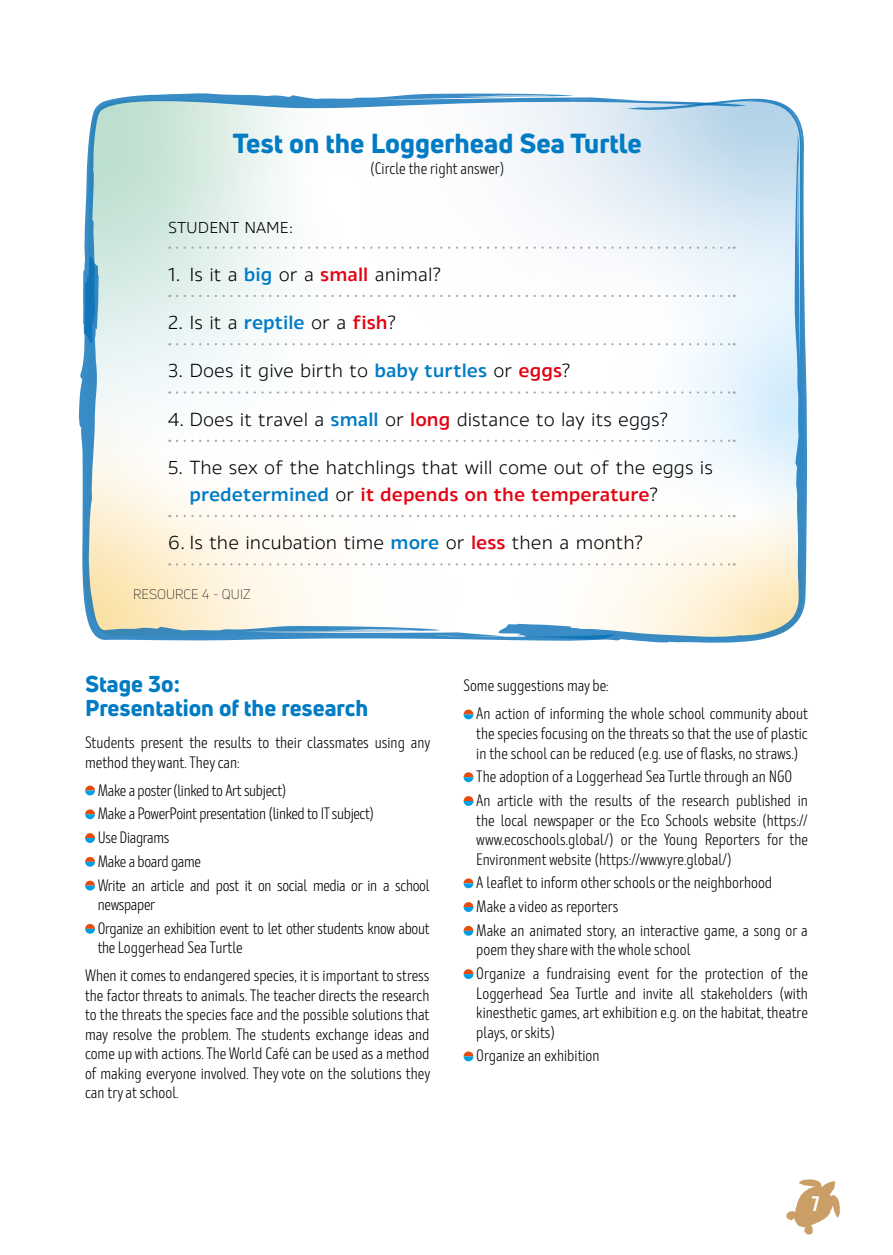
<style>
.page{position:relative;width:893px;height:1255px;background:#fff}
.page>*{position:absolute;margin:0;border:0;box-sizing:border-box;transform-origin:0 0}
.Sub_02__stage{font:800 27px "Uni Neue";color:#007bc4}
.Sub_02__stage-2{font:800 22.5px/24px "Uni Neue";color:#007bc4}
.t1{font:700 21px "Mozer";color:#fff}
.t2{font:300 18px/27px "Vocal";color:#000}
.Basic_body_with_cust{font:16.5px/19.5px "Mozer";color:#000;text-align:justify}
.Basic_body_txt_01{font:16.5px/19.5px "Mozer";color:#000}
.Basic_body_with_cust-2{font:16.5px/19.5px "Mozer";letter-spacing:-.02em;color:#000}
.SUB_00{font:300 15px "Vocal";color:#000}
.Resource_Label{font:300 13.5px "Uni Neue";color:#000}
.s1{font-weight:600;color:#007bc4}
.s2{font-weight:600;color:#e30413}
</style>
<div class="page">
<svg style="left:786px;top:1179px;width:54px;height:55px"></svg>
<svg style="left:84px;top:93px;width:530px;height:163px"></svg>
<svg style="left:499px;top:99px;width:308px;height:543px"></svg>
<svg style="left:79px;top:256px;width:537px;height:384px"></svg>
<svg style="left:464px;top:709px;width:9px;height:10px"></svg>
<svg style="left:464px;top:772px;width:9px;height:10px"></svg>
<svg style="left:464px;top:796px;width:9px;height:10px"></svg>
<svg style="left:464px;top:878px;width:9px;height:10px"></svg>
<svg style="left:464px;top:902px;width:9px;height:10px"></svg>
<svg style="left:464px;top:925px;width:9px;height:10px"></svg>
<svg style="left:464px;top:969px;width:9px;height:10px"></svg>
<svg style="left:464px;top:1051px;width:9px;height:10px"></svg>
<svg style="left:85px;top:785px;width:10px;height:10px"></svg>
<svg style="left:85px;top:809px;width:10px;height:10px"></svg>
<svg style="left:85px;top:833px;width:10px;height:10px"></svg>
<svg style="left:85px;top:856px;width:10px;height:10px"></svg>
<svg style="left:85px;top:880px;width:10px;height:10px"></svg>
<svg style="left:85px;top:924px;width:10px;height:9px"></svg>
<svg style="left:177px;top:246px;width:558px;height:3px"></svg>
<svg style="left:177px;top:295px;width:558px;height:2px"></svg>
<svg style="left:177px;top:343px;width:558px;height:2px"></svg>
<svg style="left:177px;top:391px;width:558px;height:2px"></svg>
<svg style="left:177px;top:439px;width:558px;height:3px"></svg>
<svg style="left:177px;top:515px;width:558px;height:2px"></svg>
<svg style="left:177px;top:563px;width:558px;height:2px"></svg>
<p class="Sub_02__stage" style="left:233px;top:125px;width:411px">Test on the Loggerhead Sea Turtle</p>
<p class="Basic_body_txt_01" style="left:370px;top:159px;width:136px">(Circle the right answer)</p>
<p class="SUB_00" style="left:168px;top:215px;width:127px">STUDENT NAME:</p>
<p class="t2" style="left:168px;top:259px;width:274px">1. Is it a <span class="s1">big</span> or a <span class="s2">small</span> animal?</p>
<p class="t2" style="left:168px;top:308px;width:229px">2. Is it a <span class="s1">reptile</span> or a <span class="s2">fish</span>?</p>
<p class="t2" style="left:168px;top:356px;width:404px">3. Does it give birth to <span class="s1">baby turtles</span> or <span class="s2">eggs</span>?</p>
<p class="t2" style="left:168px;top:404px;width:501px">4. Does it travel a <span class="s1">small</span> or <span class="s2">long</span> distance to lay its eggs?</p>
<p class="t2" style="left:189px;top:452px;width:525px;text-indent:-21px">5. The sex of the hatchlings that will come out of the eggs is <span class="s1">predetermined</span> or <span class="s2">it depends on the temperature</span>?</p>
<p class="t2" style="left:168px;top:528px;width:476px">6. Is the incubation time <span class="s1">more</span> or <span class="s2">less</span> then a month?</p>
<p class="Resource_Label" style="left:133px;top:585px;width:119px">RESOURCE 4 - QUIZ</p>
<p class="Sub_02__stage-2" style="left:85px;top:671px;width:285px">Stage 3ο:<br>Presentation of the research</p>
<p class="Basic_body_txt_01" style="left:85px;top:733px;width:347px">Students present the results to their classmates using any method they want. They can:</p>
<p class="Basic_body_with_cust-2" style="left:98px;top:780px;width:190px">Make a poster (linked to Art subject)</p>
<p class="Basic_body_with_cust-2" style="left:98px;top:804px;width:278px">Make a PowerPoint presentation (linked to IT subject)</p>
<p class="Basic_body_with_cust-2" style="left:98px;top:828px;width:73px">Use Diagrams</p>
<p class="Basic_body_with_cust-2" style="left:98px;top:851px;width:105px">Make a board game</p>
<p class="Basic_body_with_cust-2" style="left:98px;top:875px;width:333px">Write an article and post it on social media or in a school newspaper</p>
<p class="Basic_body_with_cust-2" style="left:98px;top:918px;width:333px">Organize an exhibition event to let other students know about the Loggerhead Sea Turtle</p>
<p class="Basic_body_txt_01" style="left:85px;top:966px;width:347px;text-align:justify">When it comes to endangered species, it is important to stress the factor threats to animals. The teacher directs the research to the threats the species face and the possible solutions that may resolve the problem. The students exchange ideas and come up with actions. The World Café can be used as a method of making everyone involved. They vote on the solutions they can try at school.</p>
<p class="Basic_body_txt_01" style="left:463px;top:676px;width:147px">Some suggestions may be:</p>
<p class="Basic_body_with_cust" style="left:476px;top:704px;width:333px">An action of informing the whole school community about the species focusing on the threats so that the use of plastic in the school can be reduced (e.g. use of flasks, no straws.)</p>
<p class="Basic_body_with_cust" style="left:476px;top:767px;width:318px">The adoption of a Loggerhead Sea Turtle through an NGO</p>
<p class="Basic_body_with_cust" style="left:476px;top:790px;width:333px">An article with the results of the research published in the local newspaper or the Eco Schools website (https:// www.ecoschools.global/) or the Young Reporters for the Environment website (https://www.yre.global/)</p>
<p class="Basic_body_with_cust" style="left:476px;top:873px;width:297px">A leaflet to inform other schools or the neighborhood</p>
<p class="Basic_body_with_cust" style="left:476px;top:896px;width:144px">Make a video as reporters</p>
<p class="Basic_body_with_cust" style="left:476px;top:920px;width:333px">Make an animated story, an interactive game, a song or a poem they share with the whole school</p>
<p class="Basic_body_with_cust" style="left:476px;top:964px;width:333px">Organize a fundraising event for the protection of the Loggerhead Sea Turtle and invite all stakeholders (with kinesthetic games, art exhibition e.g. on the habitat, theatre plays, or skits)</p>
<p class="Basic_body_with_cust" style="left:476px;top:1046px;width:125px">Organize an exhibition</p>
<p class="t1" style="left:812px;top:1190px;width:10px">7</p>
</div>
